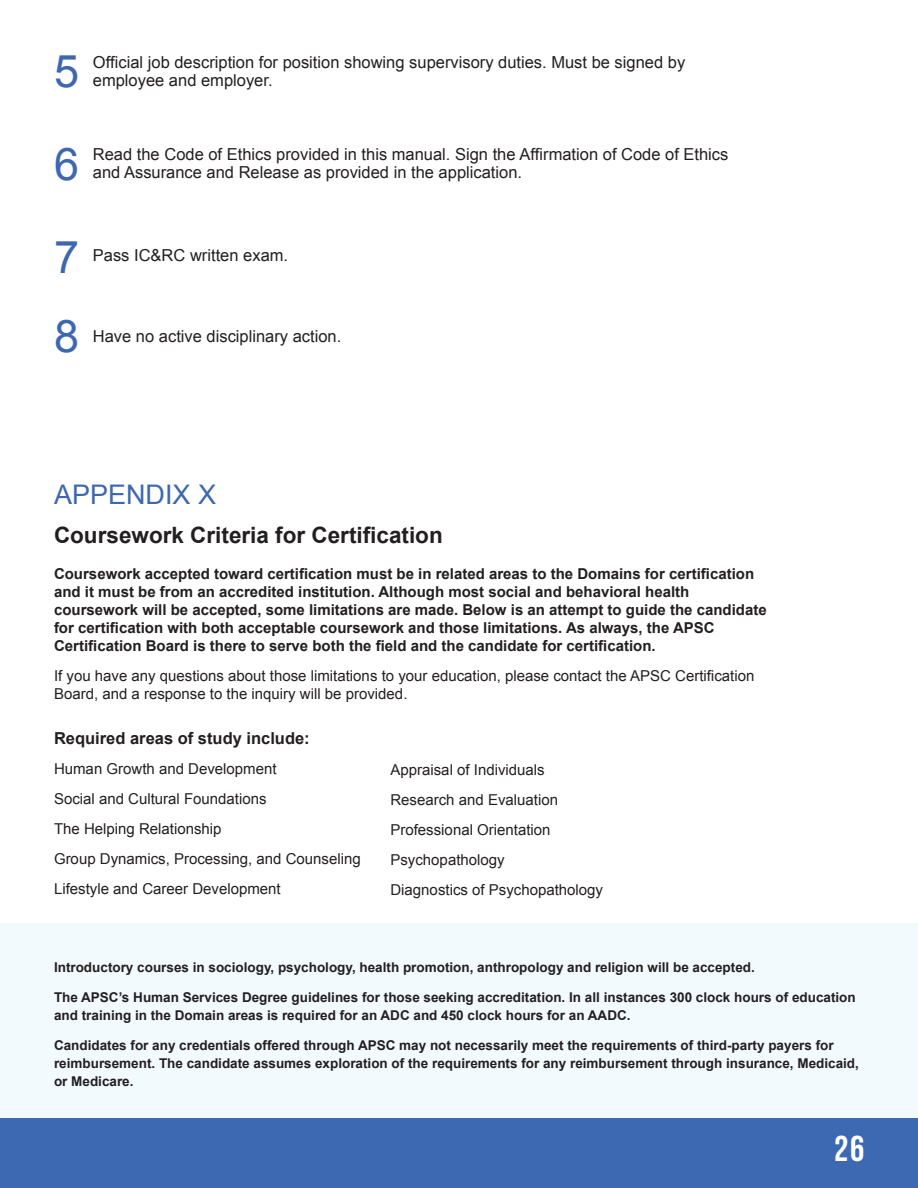
<style>
.page{position:relative;width:918px;height:1188px;background:#fff}
.page>*{position:absolute;margin:0;border:0;box-sizing:border-box;transform-origin:0 0}
.t1{font:45px "Arial";color:#3e67b1}
.t2{font:700 36px "Bebas Neue";color:#fff}
.t3{font:27px "Arial";color:#3e67b1}
.t4{font:700 22.5px "Arial";color:#231f20}
.t5{font:16.5px "Arial";color:#231f20}
.t6{font:700 16.5px "Arial";color:#231f20}
.t7{font:700 15px/18px "Arial";color:#231f20}
.t8{font:15px/18px "Arial";color:#231f20}
.t9{font:700 13.5px/18px "Arial";color:#231f20}
</style>
<div class="page">
<div style="left:0;top:923px;width:918px;height:196px;background:#f2fafd"></div>
<div style="left:0;top:1119px;width:918px;height:69px;background:#3d68b2"></div>
<p class="t1" style="left:54px;top:41px;width:27px">5</p>
<p class="t5" style="left:93px;top:51px;width:594px">Official job description for position showing supervisory duties. Must be signed by</p>
<p class="t5" style="left:93px;top:69px;width:181px">employee and employer.</p>
<p class="t1" style="left:54px;top:134px;width:27px">6</p>
<p class="t5" style="left:93px;top:144px;width:637px">Read the Code of Ethics provided in this manual. Sign the Affirmation of Code of Ethics</p>
<p class="t5" style="left:93px;top:162px;width:431px">and Assurance and Release as provided in the application.</p>
<p class="t1" style="left:54px;top:227px;width:27px">7</p>
<p class="t5" style="left:93px;top:245px;width:197px">Pass IC&amp;RC written exam.</p>
<p class="t1" style="left:54px;top:307px;width:27px">8</p>
<p class="t5" style="left:93px;top:325px;width:250px">Have no active disciplinary action.</p>
<p class="t3" style="left:54px;top:477px;width:164px">APPENDIX X</p>
<p class="t4" style="left:54px;top:520px;width:390px">Coursework Criteria for Certification</p>
<p class="t7" style="left:54px;top:565px;width:714px">Coursework accepted toward certification must be in related areas to the Domains for certification and it must be from an accredited institution. Although most social and behavioral health coursework will be accepted, some limitations are made. Below is an attempt to guide the candidate for certification with both acceptable coursework and those limitations. As always, the APSC Certification Board is there to serve both the field and the candidate for certification.</p>
<p class="t8" style="left:54px;top:667px;width:702px">If you have any questions about those limitations to your education, please contact the APSC Certification<br>Board, and a response to the inquiry will be provided.</p>
<p class="t6" style="left:54px;top:727px;width:257px">Required areas of study include:</p>
<p class="t8" style="left:54px;top:760px;width:224px">Human Growth and Development</p>
<p class="t8" style="left:54px;top:790px;width:214px">Social and Cultural Foundations</p>
<p class="t8" style="left:54px;top:820px;width:169px">The Helping Relationship</p>
<p class="t8" style="left:54px;top:850px;width:308px">Group Dynamics, Processing, and Counseling</p>
<p class="t8" style="left:54px;top:880px;width:228px">Lifestyle and Career Development</p>
<p class="t8" style="left:390px;top:761px;width:156px">Appraisal of Individuals</p>
<p class="t8" style="left:390px;top:791px;width:169px">Research and Evaluation</p>
<p class="t8" style="left:390px;top:821px;width:162px">Professional Orientation</p>
<p class="t8" style="left:390px;top:851px;width:116px">Psychopathology</p>
<p class="t8" style="left:390px;top:881px;width:214px">Diagnostics of Psychopathology</p>
<p class="t9" style="left:54px;top:959px;width:702px">Introductory courses in sociology, psychology, health promotion, anthropology and religion will be accepted.</p>
<p class="t9" style="left:54px;top:989px;width:803px">The APSC’s Human Services Degree guidelines for those seeking accreditation. In all instances 300 clock hours of education and training in the Domain areas is required for an ADC and 450 clock hours for an AADC.</p>
<p class="t9" style="left:54px;top:1037px;width:806px">Candidates for any credentials offered through APSC may not necessarily meet the requirements of third-party payers for reimbursement. The candidate assumes exploration of the requirements for any reimbursement through insurance, Medicaid, or Medicare.</p>
<p class="t2" style="left:834px;top:1129px;width:32px">26</p>
</div>
